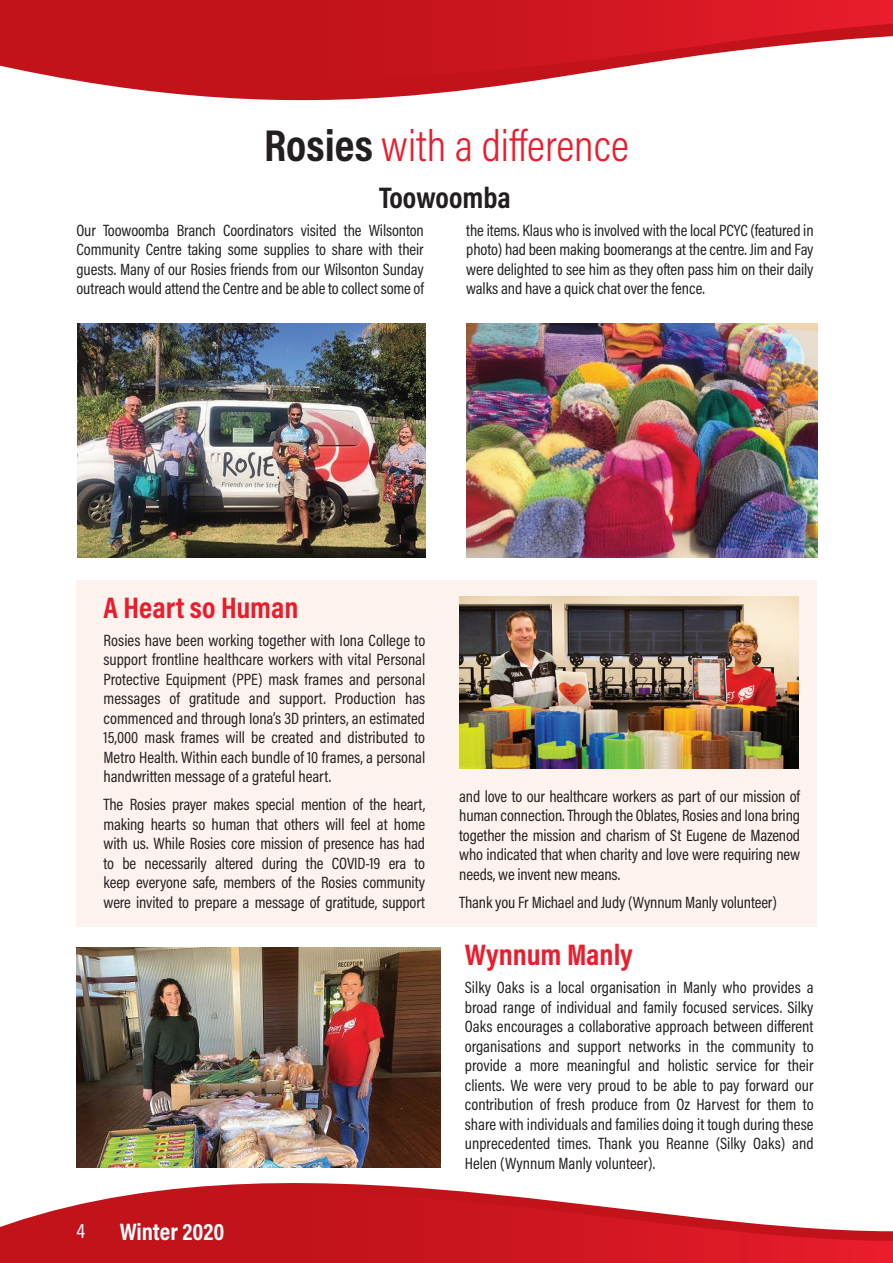
<style>
.page{position:relative;width:893px;height:1263px;background:#fff}
.page>*{position:absolute;margin:0;border:0;box-sizing:border-box;transform-origin:0 0}
.t1{font:300 45px "Acumin Pro Cond";color:#eb1c2c}
.t2{font:700 30px "Acumin Pro Cond";color:#eb1c2c}
.t3{font:700 30px "Acumin Pro Cond";color:#231f20}
.t4{font:700 24px "Acumin Pro Cond";color:#fff}
.t5{font:21px "Acumin Pro Cond";color:#fff}
.t6{font:16.5px/19.5px "Acumin Pro Cond";letter-spacing:-.01em;color:#231f20;text-align:justify}
.s1{font-weight:700;color:#231f20}
</style>
<div class="page">
<div style="left:77px;top:580px;width:740px;height:346px;background:#fdf3ee"></div>
<img style="left:77px;top:947px;width:364px;height:167px">
<img style="left:459px;top:596px;width:339px;height:172px">
<img style="left:467px;top:323px;width:350px;height:234px">
<img style="left:77px;top:323px;width:349px;height:234px">
<img style="left:76px;top:1114px;width:365px;height:9px">
<svg style="left:0;top:1123px;width:893px;height:140px"></svg>
<svg style="left:0;top:0;width:893px;height:101px"></svg>
<p class="t1" style="left:264px;top:117px;width:366px"><span class="s1">Rosies</span> with a difference</p>
<p class="t3" style="left:379px;top:178px;width:133px">Toowoomba</p>
<p class="t6" style="left:77px;top:220px;width:349px">Our Toowoomba Branch Coordinators visited the Wilsonton Community Centre taking some supplies to share with their guests. Many of our Rosies friends from our Wilsonton Sunday outreach would attend the Centre and be able to collect some of</p>
<p class="t6" style="left:466px;top:220px;width:349px">the items. Klaus who is involved with the local PCYC (featured in photo) had been making boomerangs at the centre. Jim and Fay were delighted to see him as they often pass him on their daily walks and have a quick chat over the fence.</p>
<p class="t2" style="left:104px;top:587px;width:196px">A Heart so Human</p>
<p class="t6" style="left:104px;top:630px;width:323px">Rosies have been working together with Iona College to support frontline healthcare workers with vital Personal Protective Equipment (PPE) mask frames and personal messages of gratitude and support. Production has commenced and through Iona’s 3D printers, an estimated 15,000 mask frames will be created and distributed to Metro Health. Within each bundle of 10 frames, a personal handwritten message of a grateful heart.</p>
<p class="t6" style="left:104px;top:794px;width:323px">The Rosies prayer makes special mention of the heart, making hearts so human that others will feel at home with us. While Rosies core mission of presence has had to be necessarily altered during the COVID-19 era to keep everyone safe, members of the Rosies community were invited to prepare a message of gratitude, support</p>
<p class="t6" style="left:459px;top:786px;width:342px">and love to our healthcare workers as part of our mission of human connection. Through the Oblates, Rosies and Iona bring together the mission and charism of St Eugene de Mazenod who indicated that when charity and love were requiring new needs, we invent new means.</p>
<p class="t6" style="left:459px;top:892px;width:319px">Thank you Fr Michael and Judy (Wynnum Manly volunteer)</p>
<p class="t5" style="left:76px;top:1217px;width:10px">4</p>
<h3 class="t4" style="left:120px;top:1216px;width:106px">Winter 2020</h3>
<p class="t2" style="left:465px;top:935px;width:170px">Wynnum Manly</p>
<p class="t6" style="left:465px;top:977px;width:350px">Silky Oaks is a local organisation in Manly who provides a broad range of individual and family focused services. Silky Oaks encourages a collaborative approach between different organisations and support networks in the community to provide a more meaningful and holistic service for their clients. We were very proud to be able to pay forward our contribution of fresh produce from Oz Harvest for them to share with individuals and families doing it tough during these unprecedented times. Thank you Reanne (Silky Oaks) and Helen (Wynnum Manly volunteer).</p>
</div>
